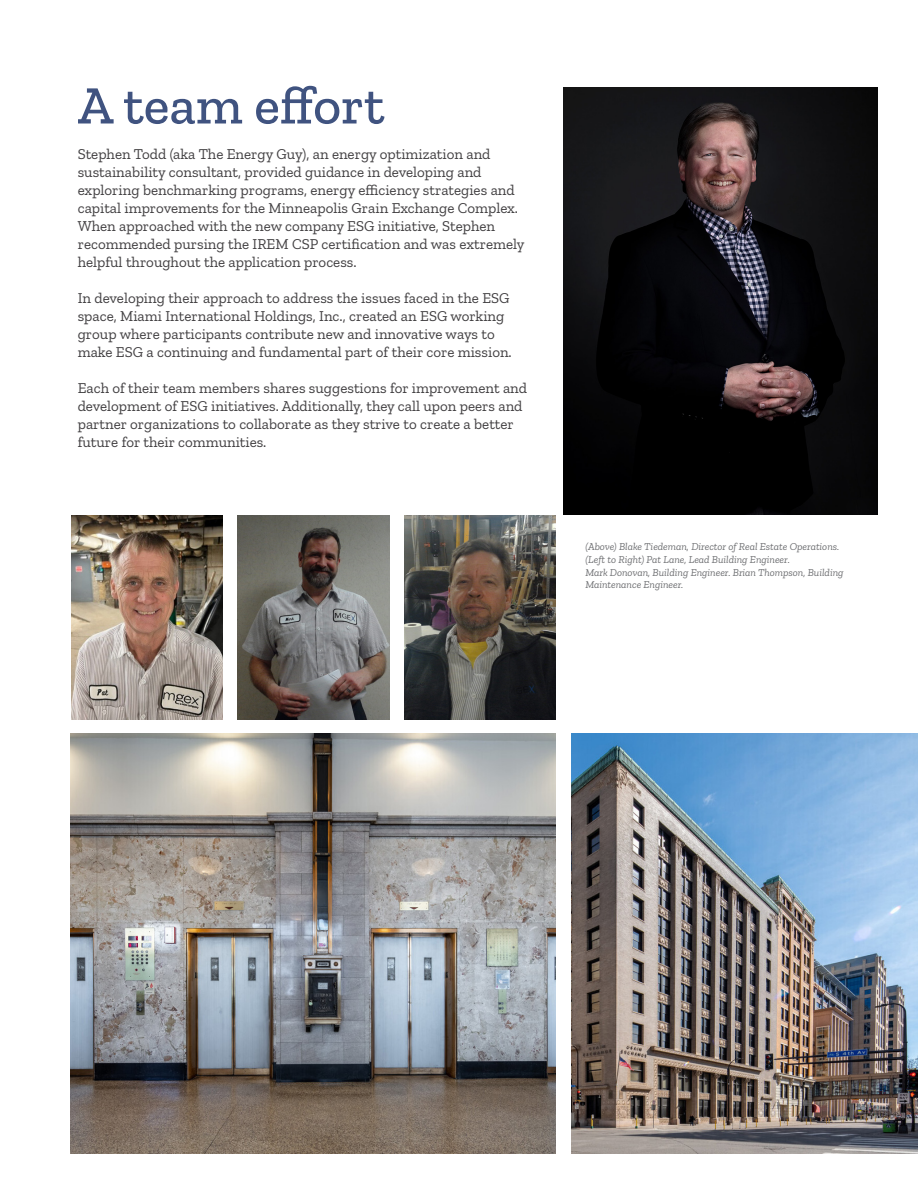
<style>
.page{position:relative;width:918px;height:1188px;background:#fff}
.page>*{position:absolute;margin:0;border:0;box-sizing:border-box;transform-origin:0 0}
.t1{font:500 54px "Zilla Slab";color:#405380}
.t2{font:15px/18px "Zilla Slab";color:#413f41}
.t3{font:italic 10.5px/12.6px "Zilla Slab";color:#6d6e71}
</style>
<div class="page">
<img style="left:564px;top:87px;width:314px;height:427px">
<img style="left:71px;top:515px;width:151px;height:204px">
<img style="left:238px;top:515px;width:151px;height:204px">
<img style="left:405px;top:515px;width:151px;height:204px">
<img style="left:70px;top:733px;width:485px;height:420px">
<img style="left:571px;top:733px;width:347px;height:421px">
<h1 class="t1" style="left:78px;top:75px;width:308px">A team effort</h1>
<p class="t2" style="left:78px;top:146px;width:448px">Stephen Todd (aka The Energy Guy), an energy optimization and sustainability consultant, provided guidance in developing and exploring benchmarking programs, energy efficiency strategies and capital improvements for the Minneapolis Grain Exchange Complex.<br>When approached with the new company ESG initiative, Stephen recommended pursing the IREM CSP certification and was extremely helpful throughout the application process.</p>
<p class="t2" style="left:78px;top:290px;width:436px">In developing their approach to address the issues faced in the ESG space, Miami International Holdings, Inc., created an ESG working group where participants contribute new and innovative ways to make ESG a continuing and fundamental part of their core mission.</p>
<p class="t2" style="left:78px;top:380px;width:451px">Each of their team members shares suggestions for improvement and development of ESG initiatives. Additionally, they call upon peers and partner organizations to collaborate as they strive to create a better future for their communities.</p>
<p class="t3" style="left:585px;top:541px;width:260px">(Above) Blake Tiedeman, Director of Real Estate Operations. (Left to Right) Pat Lane, Lead Building Engineer.<br>Mark Donovan, Building Engineer. Brian Thompson, Building Maintenance Engineer.</p>
</div>
